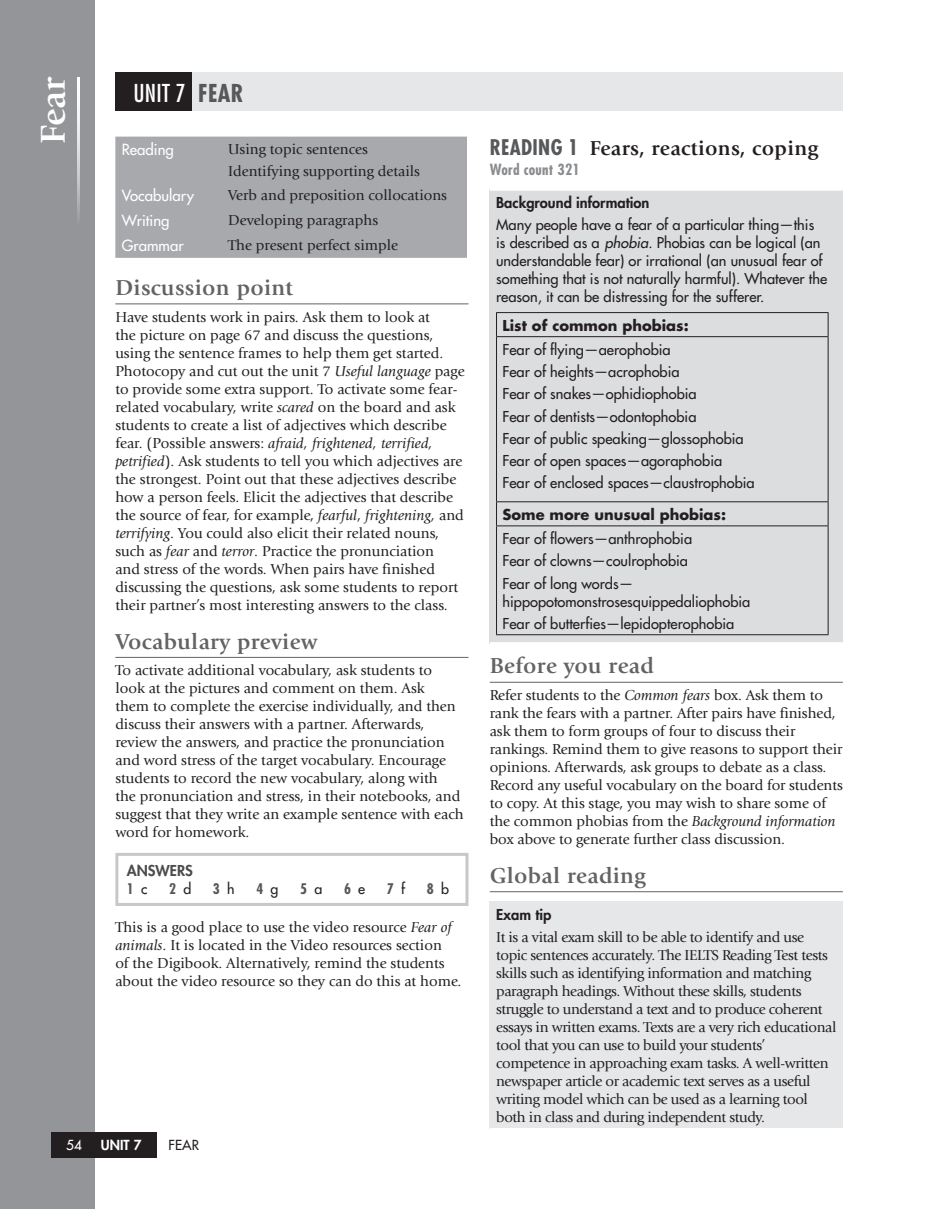
<style>
.page{position:relative;width:937px;height:1209px;background:#fff}
.page>*{position:absolute;margin:0;border:0;box-sizing:border-box;transform-origin:0 0}
.t1{font:700 36px "Giovanni Std";color:#fff}
.t2{font:condensed 24px "Futura Std";color:#fff}
.t3{font:700 22.5px "Giovanni Std";letter-spacing:.015em;color:#636366}
.t4{font:700 21px "Giovanni Std";letter-spacing:.015em;color:#231f20}
.t5{font:15px/18px "Giovanni Std";color:#231f20}
.t6{font:15px/18px "Giovanni Std";letter-spacing:-.025em;color:#231f20}
.t7{font:500 15px "Futura Std";color:#fff}
.t8{font:700 condensed 15px "Futura Std";letter-spacing:.015em;color:#8a8c8f}
.t9{font:500 14.7px/22.2px "Futura Std";color:#231f20}
.t10{font:800 14.7px "Futura Std";color:#4b4c4d}
.t11{font:800 14.7px "Futura Std";color:#231f20}
.t12{font:700 condensed 14.25px "Futura Std";color:#57585a}
.t13{font:800 13.5px "Futura Std";color:#fff}
.t14{font:500 13.5px "Futura Std";color:#231f20}
.t15{font:500 13.5px "Futura Std";color:#fff}
.s1{font-weight:700;color:#57585a}
.s2{font-style:italic}
.s3{font-weight:500;font-stretch:normal;color:#231f20}
.s4{font-family:"Futura Std";font-stretch:condensed;color:#57585a}
.s5{font-weight:800}
.s6{font-weight:700}
</style>
<div class="page">
<div style="left:115px;top:73px;width:77px;height:38px;background:#231f20"></div>
<div style="left:192px;top:73px;width:650px;height:38px;background:#e6e7e9"></div>
<hr style="left:115px;top:303px;width:353px;height:1px;background:#636366">
<hr style="left:115px;top:657px;width:353px;height:1px;background:#636366">
<div style="left:115px;top:137px;width:352px;height:121px;background:#a8a9ad"></div>
<div style="left:115px;top:853px;width:353px;height:53px;border:3px solid #c7c8ca"></div>
<hr style="left:489px;top:682px;width:353px;height:1px;background:#636366">
<hr style="left:489px;top:891px;width:353px;height:1px;background:#636366">
<div style="left:489px;top:189px;width:353px;height:454px;background:#dcdddf"></div>
<hr style="left:489px;top:188px;width:353px;height:3px;background:#fff">
<hr style="left:489px;top:642px;width:353px;height:3px;background:#fff">
<hr style="left:496px;top:312px;width:332px;height:1px;background:#231f20">
<svg style="left:496px;top:313px;width:1px;height:23px"></svg>
<svg style="left:827px;top:313px;width:1px;height:23px"></svg>
<hr style="left:496px;top:336px;width:332px;height:1px;background:#231f20">
<hr style="left:496px;top:337px;width:1px;height:164px;background:#231f20">
<hr style="left:827px;top:337px;width:1px;height:164px;background:#231f20">
<hr style="left:496px;top:501px;width:332px;height:1px;background:#231f20">
<svg style="left:496px;top:502px;width:1px;height:23px"></svg>
<svg style="left:827px;top:502px;width:1px;height:23px"></svg>
<hr style="left:496px;top:525px;width:332px;height:1px;background:#231f20">
<hr style="left:496px;top:526px;width:1px;height:108px;background:#231f20">
<hr style="left:827px;top:526px;width:1px;height:108px;background:#231f20">
<hr style="left:496px;top:634px;width:332px;height:1px;background:#231f20">
<div style="left:489px;top:901px;width:353px;height:227px;background:#e6e7e9"></div>
<div style="left:0;top:0;width:94px;height:1209px;background:#939598"></div>
<svg style="left:77px;top:77px;width:2px;height:140px"></svg>
<div style="left:52px;top:1132px;width:105px;height:25px;background:#231f20"></div>
<h1 class="t1" style="left:32px;top:144px;width:69px;rotate:-90deg">Fear</h1>
<h2 class="t2" style="left:133px;top:79px;width:112px">Unit 7 <span class="s1">Fear</span></h2>
<p class="t7" style="left:122px;top:140px;width:54px">Reading</p>
<p class="t5" style="left:228px;top:138px;width:193px;line-height:22.2px">Using topic sentences<br>Identifying supporting details</p>
<p class="t7" style="left:122px;top:186px;width:74px">Vocabulary</p>
<p class="t5" style="left:228px;top:186px;width:220px">Verb and preposition collocations</p>
<p class="t7" style="left:122px;top:211px;width:49px">Writing</p>
<p class="t5" style="left:228px;top:211px;width:151px">Developing paragraphs</p>
<p class="t7" style="left:122px;top:236px;width:63px">Grammar</p>
<p class="t5" style="left:228px;top:236px;width:172px">The present perfect simple</p>
<p class="t3" style="left:115px;top:274px;width:179px">Discussion point</p>
<p class="t5" style="left:115px;top:308px;width:351px">Have students work in pairs. Ask them to look at<br>the picture on page 67 and discuss the questions, using the sentence frames to help them get started.<br>Photocopy and cut out the unit 7 <span class="s2">Useful language</span> page to provide some extra support. To activate some fear&shy;related vocabulary, write <span class="s2">scared</span> on the board and ask students to create a list of adjectives which describe fear. (Possible answers: <span class="s2">afraid, frightened, terrified, petrified</span>). Ask students to tell you which adjectives are the strongest. Point out that these adjectives describe how a person feels. Elicit the adjectives that describe the source of fear, for example, <span class="s2">fearful</span>, <span class="s2">frightening,</span> and <span class="s2">terrifying</span>. You could also elicit their related nouns, such as <span class="s2">fear</span> and <span class="s2">terror</span>. Practice the pronunciation<br>and stress of the words. When pairs have finished discussing the questions, ask some students to report their partner’s most interesting answers to the class.</p>
<p class="t3" style="left:115px;top:628px;width:204px">Vocabulary preview</p>
<p class="t5" style="left:115px;top:661px;width:350px">To activate additional vocabulary, ask students to look at the pictures and comment on them. Ask<br>them to complete the exercise individually, and then discuss their answers with a partner. Afterwards, review the answers, and practice the pronunciation and word stress of the target vocabulary. Encourage students to record the new vocabulary, along with<br>the pronunciation and stress, in their notebooks, and suggest that they write an example sentence with each word for homework.</p>
<p class="t10" style="left:127px;top:861px;width:67px">Answers</p>
<p class="t12" style="left:127px;top:880px;width:22px">1 <span class="s3">c</span></p>
<p class="t12" style="left:169px;top:880px;width:24px">2 <span class="s3">d</span></p>
<p class="t12" style="left:213px;top:880px;width:23px">3 <span class="s3">h</span></p>
<p class="t12" style="left:256px;top:880px;width:24px">4 <span class="s3">g</span></p>
<p class="t12" style="left:300px;top:880px;width:24px">5 <span class="s3">a</span></p>
<p class="t12" style="left:344px;top:880px;width:23px">6 <span class="s3">e</span></p>
<p class="t12" style="left:387px;top:880px;width:20px">7 <span class="s3">f</span></p>
<p class="t12" style="left:427px;top:880px;width:24px">8 <span class="s3">b</span></p>
<p class="t5" style="left:115px;top:918px;width:347px">This is a good place to use the video resource <span class="s2">Fear of animals</span>. It is located in the Video resources section<br>of the Digibook. Alternatively, remind the students about the video resource so they can do this at home.</p>
<p class="t15" style="left:66px;top:1136px;width:17px">54</p>
<p class="t13" style="left:101px;top:1136px;width:42px">Unit 7</p>
<p class="t14" style="left:168px;top:1136px;width:29px">Fear</p>
<p class="t4" style="left:489px;top:136px;width:330px"><span class="s4">Reading 1</span> Fears, reactions, coping</p>
<p class="t8" style="left:489px;top:160px;width:92px">Word count 321</p>
<p class="t9" style="left:496px;top:191px;width:319px"><span class="s5">Background information<br></span>Many people have a fear of a particular thing—this</p>
<p class="t9" style="left:496px;top:234px;width:332px;line-height:18px">is described as a <span class="s2">phobia</span>. Phobias can be logical (an understandable fear) or irrational (an unusual fear of something that is not naturally harmful). Whatever the reason, it can be distressing for the sufferer.</p>
<p class="t9" style="left:502px;top:313px;width:188px;line-height:24px"><span class="s6">List of common phobias:<br></span>Fear of flying—aerophobia</p>
<p class="t9" style="left:502px;top:360px;width:254px">Fear of heights—acrophobia<br>Fear of snakes—ophidiophobia<br>Fear of dentists—odontophobia<br>Fear of public speaking—glossophobia Fear of open spaces—agoraphobia<br>Fear of enclosed spaces—claustrophobia</p>
<p class="t9" style="left:502px;top:502px;width:225px;line-height:24px"><span class="s6">Some more unusual phobias:<br></span>Fear of flowers—anthrophobia</p>
<p class="t9" style="left:502px;top:550px;width:187px">Fear of clowns—coulrophobia<br>Fear of long words—</p>
<p class="t9" style="left:502px;top:590px;width:249px">hippopotomonstrosesquippedaliophobia<br>Fear of butterfies—lepidopterophobia</p>
<p class="t3" style="left:489px;top:653px;width:165px">Before you read</p>
<p class="t5" style="left:489px;top:686px;width:354px">Refer students to the <span class="s2">Common fears</span> box. Ask them to rank the fears with a partner. After pairs have finished, ask them to form groups of four to discuss their rankings. Remind them to give reasons to support their opinions. Afterwards, ask groups to debate as a class.<br>Record any useful vocabulary on the board for students to copy. At this stage, you may wish to share some of the common phobias from the <span class="s2">Background information </span>box above to generate further class discussion.</p>
<p class="t3" style="left:489px;top:862px;width:158px">Global reading</p>
<p class="t11" style="left:496px;top:905px;width:57px">Exam tip</p>
<p class="t6" style="left:496px;top:928px;width:342px">It is a vital exam skill to be able to identify and use topic sentences accurately. The IELTS Reading Test tests skills such as identifying information and matching paragraph headings. Without these skills, students struggle to understand a text and to produce coherent essays in written exams. Texts are a very rich educational tool that you can use to build your students’ competence in approaching exam tasks. A well-written newspaper article or academic text serves as a useful writing model which can be used as a learning tool both in class and during independent study.</p>
</div>
